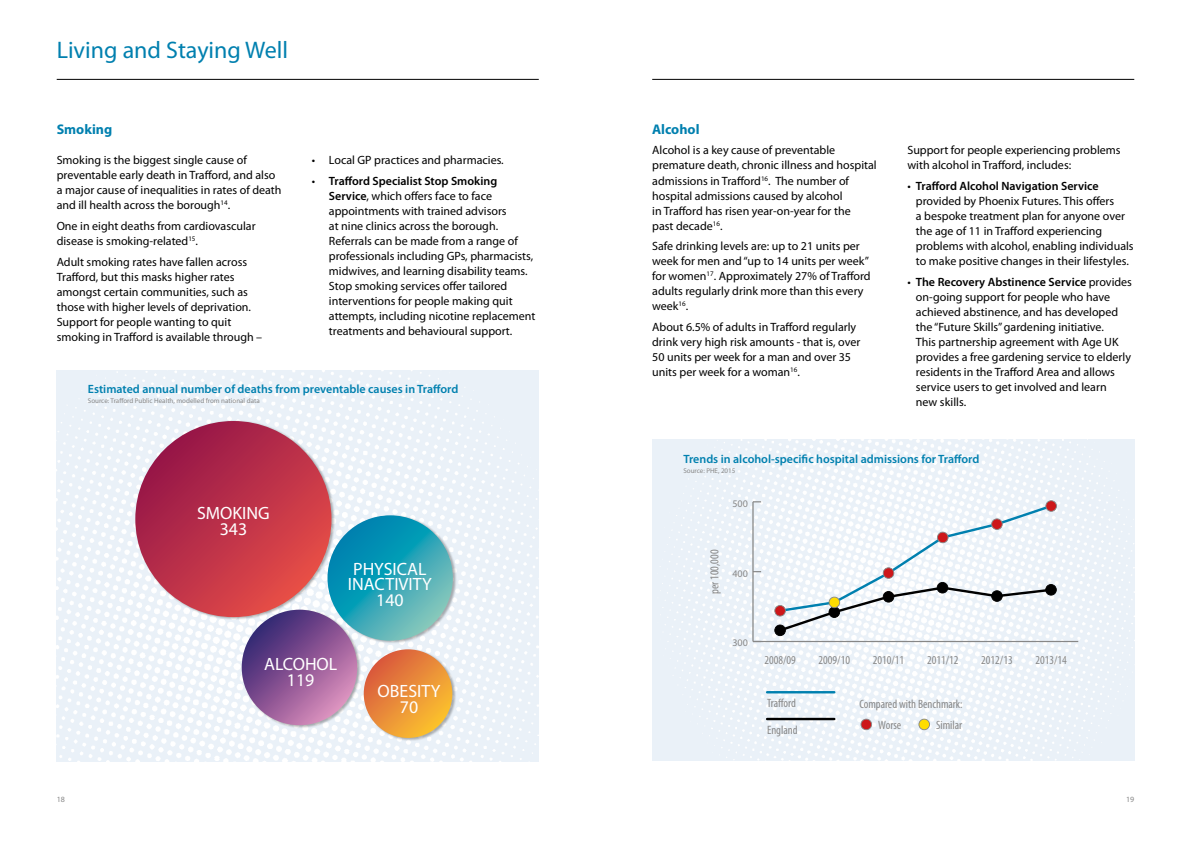
<style>
.page{position:relative;width:1191px;height:842px;background:#fff}
.page>*{position:absolute;margin:0;border:0;box-sizing:border-box;transform-origin:0 0}
.t1{font:24px "Myriad Pro";color:#0080af}
.t2{font:17.8px/15.6px "Myriad Pro";color:#fff;text-align:center}
.t3{font:700 14px "Myriad Pro";color:#0080af}
.t4{font:condensed 12.1px "Myriad Pro";color:#878787}
.t5{font:12px/15px "Myriad Pro";color:#000}
.t6{font:600 12px "Myriad Pro";color:#0080af}
.t7{font:10.1px "Myriad Pro";color:#878787}
.t8{font:8px "Myriad Pro";color:#878787}
.t9{font:7px "Myriad Pro";color:#878787}
.s1{font-weight:600}
</style>
<div class="page">
<hr style="left:57px;top:79px;width:482px;height:1px;background:#000">
<hr style="left:652px;top:79px;width:482px;height:1px;background:#000">
<img style="left:652px;top:439px;width:482px;height:322px">
<hr style="left:753px;top:641px;width:325px;height:1px;background:#878787">
<hr style="left:752px;top:502px;width:1px;height:139px;background:#838382">
<svg style="left:774px;top:500px;width:283px;height:136px"></svg>
<hr style="left:767px;top:691px;width:67px;height:2px;background:#0080af">
<hr style="left:767px;top:718px;width:67px;height:2px;background:#000">
<svg style="left:860px;top:719px;width:12px;height:11px"></svg>
<svg style="left:918px;top:719px;width:12px;height:11px"></svg>
<img style="left:57px;top:370px;width:482px;height:391px">
<div style="left:135px;top:420px;width:321px;height:322px;background:#000;opacity:.3"></div>
<svg style="left:135px;top:421px;width:196px;height:196px;background:#bd3148"></svg>
<svg style="left:327px;top:515px;width:126px;height:126px;background:#2da3b6"></svg>
<svg style="left:242px;top:610px;width:115px;height:115px;background:#885694"></svg>
<svg style="left:364px;top:649px;width:88px;height:89px;background:#e98e38"></svg>
<h1 class="t1" style="left:57px;top:37px;width:233px">Living and Staying Well</h1>
<p class="t3" style="left:57px;top:120px;width:57px">Smoking</p>
<p class="t5" style="left:57px;top:153px;width:226px">Smoking is the biggest single cause of preventable early death in Trafford, and also a major cause of inequalities in rates of death and ill health across the borough<sup>14</sup>.</p>
<p class="t5" style="left:57px;top:219px;width:200px">One in eight deaths from cardiovascular disease is smoking-related<sup>15</sup>.</p>
<p class="t5" style="left:57px;top:254px;width:207px">Adult smoking rates have fallen across Trafford, but this masks higher rates amongst certain communities, such as those with higher levels of deprivation.<br>Support for people wanting to quit smoking in Trafford is available through –</p>
<p class="t5" style="left:312px;top:153px;width:193px">• Local GP practices and pharmacies.</p>
<p class="t5" style="left:329px;top:174px;width:208px;text-indent:-17px">• <span class="s1">Trafford Specialist Stop Smoking Service</span>, which offers face to face appointments with trained advisors<br>at nine clinics across the borough.<br>Referrals can be made from a range of professionals including GPs, pharmacists, midwives, and learning disability teams.<br>Stop smoking services offer tailored interventions for people making quit attempts, including nicotine replacement treatments and behavioural support.</p>
<p class="t6" style="left:88px;top:383px;width:372px">Estimated annual number of deaths from preventable causes in Trafford</p>
<p class="t9" style="left:88px;top:397px;width:173px">Source: Trafford Public Health, modelled from national data</p>
<h2 class="t2" style="left:197px;top:506px;width:74px">SMOKING<br>343</h2>
<h2 class="t2" style="left:348px;top:561px;width:85px">PHYSICAL<br>INACTIVITY<br>140</h2>
<h2 class="t2" style="left:264px;top:657px;width:75px">ALCOHOL<br>119</h2>
<h2 class="t2" style="left:377px;top:683px;width:64px">OBESITY<br>70</h2>
<p class="t3" style="left:652px;top:120px;width:49px">Alcohol</p>
<p class="t5" style="left:652px;top:143px;width:226px">Alcohol is a key cause of preventable premature death, chronic illness and hospital admissions in Trafford<sup>16</sup>. The number of hospital admissions caused by alcohol<br>in Trafford has risen year-on-year for the<br>past decade<sup>16</sup>.</p>
<p class="t5" style="left:652px;top:239px;width:220px">Safe drinking levels are: up to 21 units per week for men and “up to 14 units per week” for women<sup>17</sup>. Approximately 27% of Trafford adults regularly drink more than this every week<sup>16</sup>.</p>
<p class="t5" style="left:652px;top:320px;width:210px">About 6.5% of adults in Trafford regularly drink very high risk amounts - that is, over 50 units per week for a man and over 35 units per week for a woman<sup>16</sup>.</p>
<p class="t5" style="left:907px;top:143px;width:215px">Support for people experiencing problems with alcohol in Trafford, includes:</p>
<p class="t5" style="left:916px;top:179px;width:219px;text-indent:-9px">• <span class="s1">Trafford Alcohol Navigation Service </span>provided by Phoenix Futures. This offers<br>a bespoke treatment plan for anyone over the age of 11 in Trafford experiencing problems with alcohol, enabling individuals to make positive changes in their lifestyles.</p>
<p class="t5" style="left:916px;top:275px;width:218px;text-indent:-9px">• <span class="s1">The Recovery Abstinence Service</span> provides on-going support for people who have achieved abstinence, and has developed the “Future Skills” gardening initiative.<br>This partnership agreement with Age UK provides a free gardening service to elderly residents in the Trafford Area and allows service users to get involved and learn<br>new skills.</p>
<p class="t6" style="left:683px;top:452px;width:297px">Trends in alcohol-specific hospital admissions for Trafford</p>
<p class="t9" style="left:683px;top:466px;width:53px">Source: PHE, 2015</p>
<p class="t7" style="left:732px;top:497px;width:17px">500</p>
<p class="t4" style="left:708px;top:594px;width:46px;rotate:-90deg">per 100,000</p>
<p class="t7" style="left:732px;top:567px;width:17px">400</p>
<p class="t7" style="left:732px;top:637px;width:17px">300</p>
<p class="t4" style="left:764px;top:653px;width:33px">2008/09</p>
<p class="t4" style="left:767px;top:696px;width:30px">Trafford</p>
<p class="t4" style="left:767px;top:723px;width:32px">England</p>
<p class="t4" style="left:818px;top:653px;width:33px">2009/10</p>
<p class="t4" style="left:872px;top:653px;width:33px">2010/11</p>
<p class="t4" style="left:927px;top:653px;width:33px">2011/12</p>
<p class="t4" style="left:981px;top:653px;width:33px">2012/13</p>
<p class="t4" style="left:1035px;top:653px;width:33px">2013/14</p>
<p class="t4" style="left:859px;top:697px;width:105px">Compared with Benchmark:</p>
<p class="t4" style="left:878px;top:719px;width:25px">Worse</p>
<p class="t4" style="left:936px;top:719px;width:28px">Similar</p>
<p class="t8" style="left:57px;top:795px;width:10px">18</p>
<p class="t8" style="left:1126px;top:795px;width:10px">19</p>
</div>
